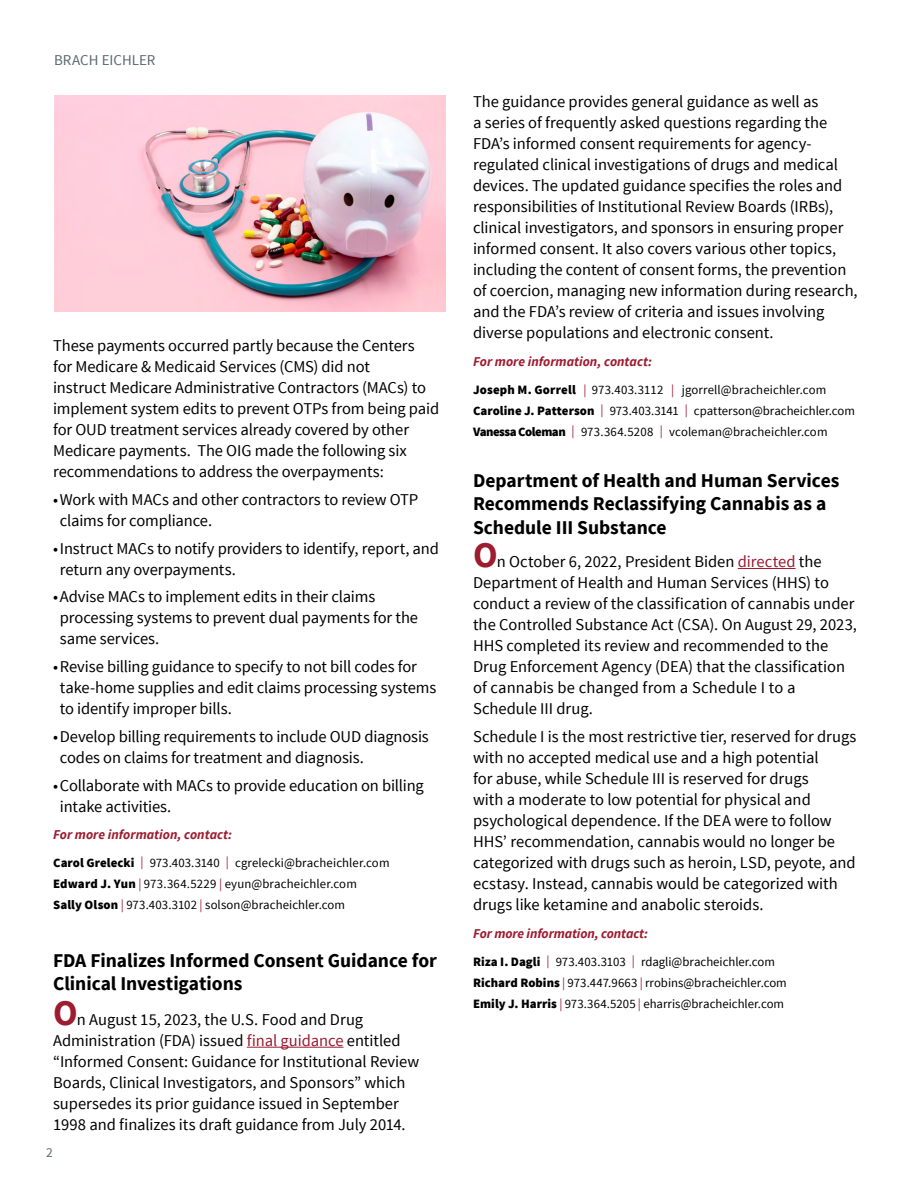
<style>
.page{position:relative;width:918px;height:1188px;background:#fff}
.page>*{position:absolute;margin:0;border:0;box-sizing:border-box;transform-origin:0 0}
.t1{font:700 19.5px/23.4px "Source Sans Pro";color:#000}
.t2{font:16.5px/21px "Source Sans Pro";letter-spacing:-.005em;color:#000}
.t3{font:15px "Source Sans Pro";color:#5b6870}
.t4{font:italic 700 13.5px "Source Sans Pro";color:#9e1c30}
.t5{font:13.5px "Source Sans Pro";color:#5b6870}
.t6{font:12.75px/21px "Source Sans Pro";letter-spacing:.005em;color:#000}
.s1{font-weight:900}
.s2{color:#9b192f}
.s3{color:#9e1c30}
.s4{font-weight:700;font-size:36px;color:#9e1c30}
</style>
<div class="page">
<hr style="left:247px;top:1047px;width:97px;height:1px;background:#9b192f">
<hr style="left:738px;top:568px;width:58px;height:1px;background:#9b192f">
<img style="left:54px;top:95px;width:391px;height:216px">
<p class="t3" style="left:54px;top:51px;width:103px">BRACH EICHLER</p>
<p class="t2" style="left:53px;top:335px;width:388px">These payments occurred partly because the Centers<br>for Medicare &amp; Medicaid Services (CMS) did not<br>instruct Medicare Administrative Contractors (MACs) to implement system edits to prevent OTPs from being paid for OUD treatment services already covered by other Medicare payments. The OIG made the following six recommendations to address the overpayments:</p>
<p class="t2" style="left:60px;top:489px;width:360px;text-indent:-7px">•Work with MACs and other contractors to review OTP claims for compliance.</p>
<p class="t2" style="left:60px;top:538px;width:381px;text-indent:-7px">•Instruct MACs to notify providers to identify, report, and return any overpayments.</p>
<p class="t2" style="left:60px;top:587px;width:360px;text-indent:-7px">•Advise MACs to implement edits in their claims processing systems to prevent dual payments for the same services.</p>
<p class="t2" style="left:60px;top:657px;width:378px;text-indent:-7px">•Revise billing guidance to specify to not bill codes for take-home supplies and edit claims processing systems to identify improper bills.</p>
<p class="t2" style="left:60px;top:726px;width:371px;text-indent:-7px">•Develop billing requirements to include OUD diagnosis codes on claims for treatment and diagnosis.</p>
<p class="t2" style="left:60px;top:775px;width:366px;text-indent:-7px">•Collaborate with MACs to provide education on billing intake activities.</p>
<p class="t4" style="left:53px;top:826px;width:180px">For more information, contact:</p>
<p class="t6" style="left:53px;top:853px;width:338px"><span class="s1">Carol Grelecki</span> <span class="s2">|</span> 973.403.3140 <span class="s2">|</span> cgrelecki@bracheichler.com<br><span class="s1">Edward J. Yun</span> <span class="s3">|</span> 973.364.5229 <span class="s3">|</span> eyun@bracheichler.com<br><span class="s1">Sally Olson</span> <span class="s3">|</span> 973.403.3102 <span class="s3">|</span> solson@bracheichler.com</p>
<p class="t1" style="left:53px;top:949px;width:385px">FDA Finalizes Informed Consent Guidance for<br>Clinical Investigations</p>
<p class="t2" style="left:53px;top:1009px;width:368px"><span class="s4">O</span>n August 15, 2023, the U.S. Food and Drug Administration (FDA) issued <span class="s2">final guidance</span> entitled “Informed Consent: Guidance for Institutional Review Boards, Clinical Investigators, and Sponsors” which supersedes its prior guidance issued in September 1998 and finalizes its draft guidance from July 2014.</p>
<p class="t5" style="left:46px;top:1144px;width:8px">2</p>
<p class="t2" style="left:473px;top:92px;width:386px">The guidance provides general guidance as well as<br>a series of frequently asked questions regarding the FDA’s informed consent requirements for agency&shy;regulated clinical investigations of drugs and medical devices. The updated guidance specifies the roles and responsibilities of Institutional Review Boards (IRBs), clinical investigators, and sponsors in ensuring proper informed consent. It also covers various other topics, including the content of consent forms, the prevention of coercion, managing new information during research, and the FDA’s review of criteria and issues involving diverse populations and electronic consent.</p>
<p class="t4" style="left:473px;top:353px;width:180px">For more information, contact:</p>
<p class="t6" style="left:473px;top:379px;width:384px"><span class="s1">Joseph M. Gorrell</span> <span class="s3">|</span> 973.403.3112 <span class="s3">|</span> jgorrell@bracheichler.com<br><span class="s1">Caroline J. Patterson</span> <span class="s2">|</span> 973.403.3141 <span class="s2">|</span> cpatterson@bracheichler.com<br><span class="s1">Vanessa Coleman</span> <span class="s2">|</span> 973.364.5208 <span class="s2">|</span> vcoleman@bracheichler.com</p>
<p class="t1" style="left:473px;top:469px;width:368px">Department of Health and Human Services<br>Recommends Reclassifying Cannabis as a<br>Schedule III Substance</p>
<p class="t2" style="left:473px;top:552px;width:386px"><span class="s4">O</span>n October 6, 2022, President Biden <span class="s2">directed</span> the Department of Health and Human Services (HHS) to conduct a review of the classification of cannabis under the Controlled Substance Act (CSA). On August 29, 2023, HHS completed its review and recommended to the Drug Enforcement Agency (DEA) that the classification of cannabis be changed from a Schedule I to a Schedule III drug.</p>
<p class="t2" style="left:473px;top:726px;width:385px">Schedule I is the most restrictive tier, reserved for drugs with no accepted medical use and a high potential<br>for abuse, while Schedule III is reserved for drugs<br>with a moderate to low potential for physical and psychological dependence. If the DEA were to follow HHS’ recommendation, cannabis would no longer be categorized with drugs such as heroin, LSD, peyote, and ecstasy. Instead, cannabis would be categorized with drugs like ketamine and anabolic steroids.</p>
<p class="t4" style="left:473px;top:925px;width:176px">For more information, contact:</p>
<p class="t6" style="left:473px;top:951px;width:315px"><span class="s1">Riza I. Dagli</span> <span class="s2">|</span> 973.403.3103 <span class="s2">|</span> rdagli@bracheichler.com<br><span class="s1">Richard Robins</span> <span class="s3">|</span> 973.447.9663 <span class="s3">|</span> rrobins@bracheichler.com<br><span class="s1">Emily J. Harris</span> <span class="s3">|</span> 973.364.5205 <span class="s3">|</span> eharris@bracheichler.com</p>
</div>
